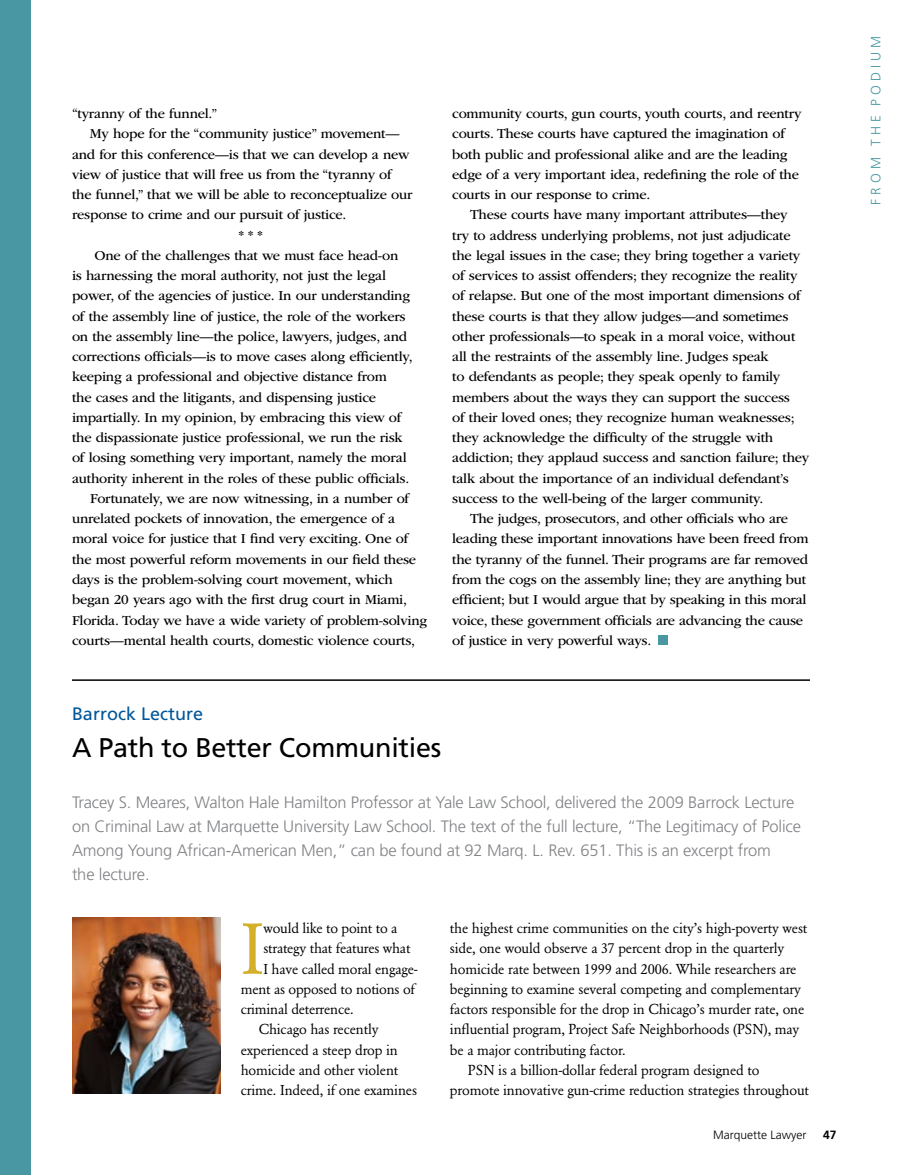
<style>
.page{position:relative;width:918px;height:1175px;background:#fff}
.page>*{position:absolute;margin:0;border:0;box-sizing:border-box;transform-origin:0 0}
.t1{font:71.4px "Garamond BE";color:#d4b02a}
.t2{font:27px "Frutiger";letter-spacing:-.01em;color:#000}
.t3{font:18px "Frutiger";color:#005699}
.t4{font:300 16.5px/24px "Frutiger";letter-spacing:-.01em;color:#808285}
.t5{font:14.25px/20.2px "ITC Garamond Std";letter-spacing:-.015em;color:#000}
.t6{font:14.25px "Garamond BE";letter-spacing:-.01em;color:#000}
.t7{font:300 13.5px "Frutiger";letter-spacing:.3em;color:#4897a2}
.t8{font:300 12px "Frutiger";color:#000}
.t9{font:700 12px "Frutiger";color:#000}
</style>
<div class="page">
<div style="left:0;top:0;width:30px;height:1174px;background:#4897a2"></div>
<div style="left:658px;top:635px;width:10px;height:10px;background:#4897a2"></div>
<hr style="left:72px;top:679px;width:738px;height:2px;background:#000">
<img style="left:72px;top:917px;width:148px;height:176px">
<p class="t5" style="left:72px;top:104px;width:147px">“tyranny of the funnel.”</p>
<p class="t5" style="left:90px;top:124px;width:311px">My hope for the “community justice” movement—</p>
<p class="t5" style="left:72px;top:144px;width:339px">and for this conference—is that we can develop a new</p>
<p class="t5" style="left:72px;top:164px;width:321px">view of justice that will free us from the “tyranny of</p>
<p class="t5" style="left:72px;top:185px;width:342px">the funnel,” that we will be able to reconceptualize our</p>
<p class="t5" style="left:72px;top:205px;width:276px">response to crime and our pursuit of justice.</p>
<p class="t5" style="left:239px;top:225px;width:25px">* * *</p>
<p class="t5" style="left:94px;top:245px;width:305px">One of the challenges that we must face head-on</p>
<p class="t5" style="left:72px;top:266px;width:316px">is harnessing the moral authority, not just the legal</p>
<p class="t5" style="left:72px;top:286px;width:340px">power, of the agencies of justice. In our understanding</p>
<p class="t5" style="left:72px;top:306px;width:335px">of the assembly line of justice, the role of the workers</p>
<p class="t5" style="left:72px;top:326px;width:337px">on the assembly line—the police, lawyers, judges, and</p>
<p class="t5" style="left:72px;top:347px;width:342px">corrections officials—is to move cases along efficiently,</p>
<p class="t5" style="left:72px;top:367px;width:316px">keeping a professional and objective distance from</p>
<p class="t5" style="left:72px;top:387px;width:306px">the cases and the litigants, and dispensing justice</p>
<p class="t5" style="left:72px;top:407px;width:331px">impartially. In my opinion, by embracing this view of</p>
<p class="t5" style="left:72px;top:428px;width:332px">the dispassionate justice professional, we run the risk</p>
<p class="t5" style="left:72px;top:448px;width:336px">of losing something very important, namely the moral</p>
<p class="t5" style="left:72px;top:468px;width:339px">authority inherent in the roles of these public officials.</p>
<p class="t5" style="left:90px;top:488px;width:321px">Fortunately, we are now witnessing, in a number of</p>
<p class="t5" style="left:72px;top:509px;width:325px">unrelated pockets of innovation, the emergence of a</p>
<p class="t5" style="left:72px;top:529px;width:338px">moral voice for justice that I find very exciting. One of</p>
<p class="t5" style="left:72px;top:549px;width:346px">the most powerful reform movements in our field these</p>
<p class="t5" style="left:72px;top:569px;width:322px">days is the problem-solving court movement, which</p>
<p class="t5" style="left:72px;top:590px;width:336px">began 20 years ago with the first drug court in Miami,</p>
<p class="t5" style="left:72px;top:610px;width:357px">Florida. Today we have a wide variety of problem-solving</p>
<p class="t5" style="left:72px;top:630px;width:345px">courts—mental health courts, domestic violence courts,</p>
<p class="t5" style="left:452px;top:104px;width:351px">community courts, gun courts, youth courts, and reentry courts. These courts have captured the imagination of both public and professional alike and are the leading edge of a very important idea, redefining the role of the courts in our response to crime.</p>
<p class="t5" style="left:452px;top:205px;width:359px;text-indent:18px">These courts have many important attributes—they<br>try to address underlying problems, not just adjudicate the legal issues in the case; they bring together a variety of services to assist offenders; they recognize the reality of relapse. But one of the most important dimensions of these courts is that they allow judges—and sometimes other professionals—to speak in a moral voice, without all the restraints of the assembly line. Judges speak<br>to defendants as people; they speak openly to family members about the ways they can support the success<br>of their loved ones; they recognize human weaknesses; they acknowledge the difficulty of the struggle with addiction; they applaud success and sanction failure; they talk about the importance of an individual defendant’s success to the well-being of the larger community.</p>
<p class="t5" style="left:452px;top:509px;width:358px;text-indent:18px">The judges, prosecutors, and other officials who are leading these important innovations have been freed from the tyranny of the funnel. Their programs are far removed from the cogs on the assembly line; they are anything but efficient; but I would argue that by speaking in this moral voice, these government officials are advancing the cause of justice in very powerful ways.</p>
<p class="t3" style="left:72px;top:703px;width:133px">Barrock Lecture</p>
<h2 class="t2" style="left:72px;top:731px;width:371px">A Path to Better Communities</h2>
<p class="t4" style="left:72px;top:790px;width:731px">Tracey S. Meares, Walton Hale Hamilton Professor at Yale Law School, delivered the 2009 Barrock Lecture on Criminal Law at Marquette University Law School. The text of the full lecture, “The Legitimacy of Police Among Young African-American Men,” can be found at 92 Marq. L. Rev. 651. This is an excerpt from<br>the lecture.</p>
<h1 class="t1" style="left:241px;top:907px;width:25px">I</h1>
<p class="t6" style="left:263px;top:920px;width:136px">would like to point to a</p>
<p class="t6" style="left:263px;top:940px;width:149px">strategy that features what</p>
<p class="t6" style="left:263px;top:960px;width:156px">I have called moral engage-</p>
<p class="t6" style="left:241px;top:980px;width:176px">ment as opposed to notions of</p>
<p class="t6" style="left:241px;top:1001px;width:114px">criminal deterrence.</p>
<p class="t6" style="left:259px;top:1021px;width:121px">Chicago has recently</p>
<p class="t6" style="left:241px;top:1041px;width:159px">experienced a steep drop in</p>
<p class="t6" style="left:241px;top:1061px;width:159px">homicide and other violent</p>
<p class="t6" style="left:241px;top:1082px;width:178px">crime. Indeed, if one examines</p>
<p class="t6" style="left:450px;top:920px;width:359px">the highest crime communities on the city’s high-poverty west</p>
<p class="t6" style="left:450px;top:940px;width:336px">side, one would observe a 37 percent drop in the quarterly</p>
<p class="t6" style="left:450px;top:960px;width:348px">homicide rate between 1999 and 2006. While researchers are</p>
<p class="t6" style="left:450px;top:980px;width:352px">beginning to examine several competing and complementary</p>
<p class="t6" style="left:450px;top:1001px;width:356px">factors responsible for the drop in Chicago’s murder rate, one</p>
<p class="t6" style="left:450px;top:1021px;width:351px">influential program, Project Safe Neighborhoods (PSN), may</p>
<p class="t6" style="left:450px;top:1041px;width:177px">be a major contributing factor.</p>
<p class="t6" style="left:468px;top:1061px;width:293px">PSN is a billion-dollar federal program designed to</p>
<p class="t6" style="left:450px;top:1082px;width:361px">promote innovative gun-crime reduction strategies throughout</p>
<p class="t8" style="left:713px;top:1128px;width:95px">M arquette Lawyer</p>
<p class="t9" style="left:823px;top:1128px;width:15px">47</p>
<p class="t7" style="left:868px;top:205px;width:170px;rotate:-90deg">From The Podiu m</p>
</div>
